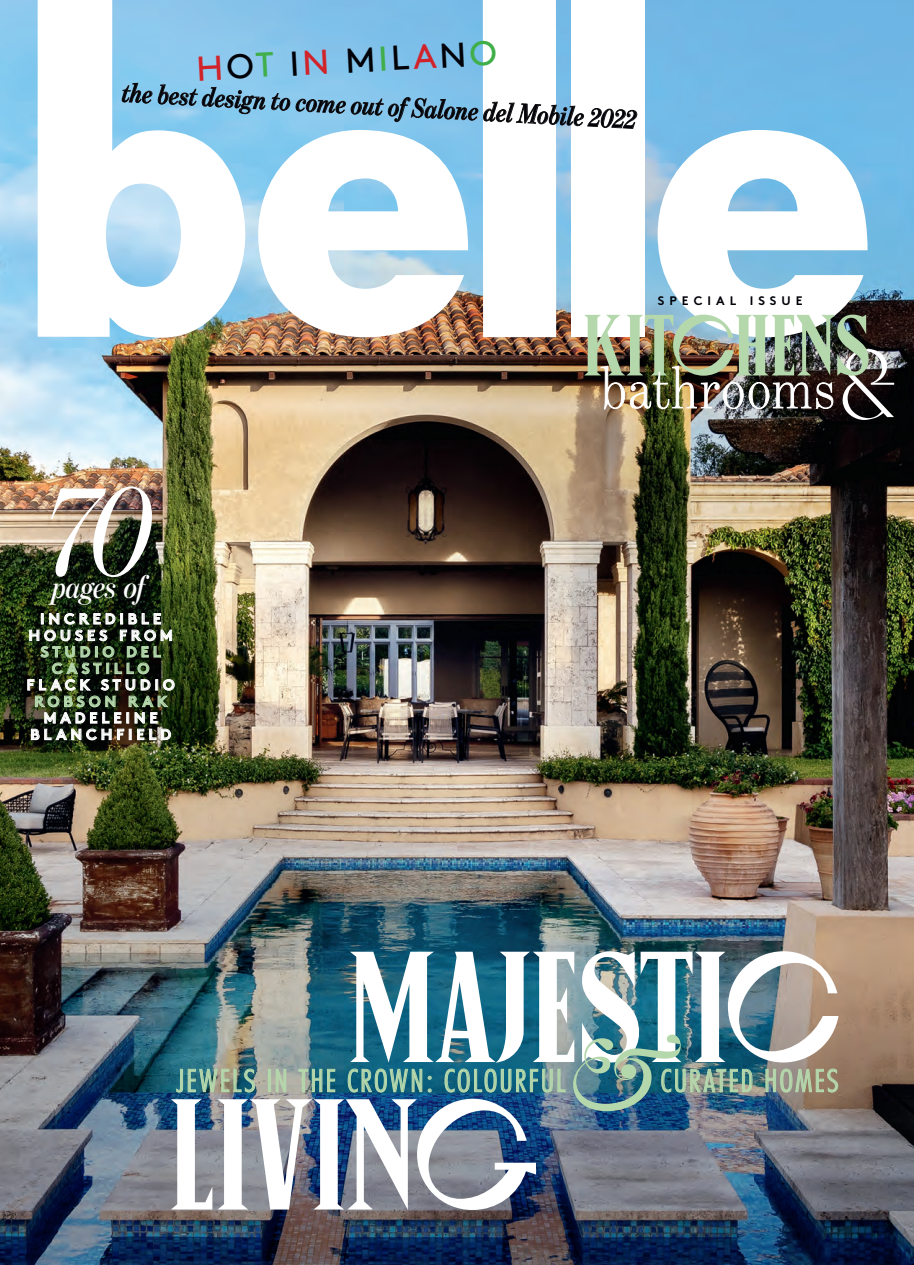
<style>
.page{position:relative;width:914px;height:1265px;background:#fff}
.page>*{position:absolute;margin:0;border:0;box-sizing:border-box;transform-origin:0 0}
.t1{font:157.5px/147.4px "Canopee";letter-spacing:-.02em;color:#fff}
.t2{font:italic 133.35px "Benton Mod Disp";color:#fff;scale:.96 1}
.t3{font:126.45px "Genath Display Ita";color:#b5d7ac;scale:1.05 1}
.t4{font:300 59.55px "Benton Mod Disp";letter-spacing:.055em;color:#fff;scale:.91 1}
.t5{font:34.5px "Brown Std";color:#010208}
.t6{font:italic 600 33.3px "Benton Mod Disp";letter-spacing:-.015em;color:#fff;scale:.91 1}
.t7{font:300 condensed 29.7px "Futura";letter-spacing:.065em;color:#b5d7ac}
.t8{font:italic 600 27.15px "Benton Mod Disp";color:#010208;scale:.91 1}
.t9{font:700 15px/16.5px "Brown Std";letter-spacing:.26em;color:#fff;text-align:center}
.t10{font:700 15px/16.5px "Brown Std";letter-spacing:.26em;color:#b5d7ac;text-align:center}
.t11{font:700 12.3px "Brown Std";letter-spacing:.41em;color:#010208}
.s1{color:#d1232a}
.s2{color:#40ae49}
</style>
<div class="page">
<img style="left:0;top:0;width:913px;height:1264px">
<div style="left:483px;top:0;width:73px;height:337px;background:#fff"></div>
<svg style="left:38px;top:0;width:208px;height:338px"></svg>
<div style="left:571px;top:0;width:73px;height:337px;background:#fff"></div>
<svg style="left:176px;top:1068px;width:79px;height:24px;background:#618b85"></svg>
<div style="left:268px;top:1068px;width:3px;height:23px;border:1px solid #b5d7ac"></div>
<svg style="left:275px;top:1068px;width:11px;height:24px"></svg>
<svg style="left:298px;top:1068px;width:37px;height:24px"></svg>
<svg style="left:347px;top:1068px;width:75px;height:24px;background:#3e828a"></svg>
<svg style="left:428px;top:1075px;width:3px;height:4px"></svg>
<svg style="left:428px;top:1088px;width:3px;height:4px"></svg>
<svg style="left:444px;top:1068px;width:121px;height:24px;background:#45858e"></svg>
<svg style="left:661px;top:1068px;width:91px;height:24px;background:#679089"></svg>
<svg style="left:765px;top:1068px;width:73px;height:24px;background:#9c9a85"></svg>
<svg style="left:122px;top:83px;width:30px;height:20px"></svg>
<img style="left:158px;top:85px;width:736px;height:335px">
<img style="left:27px;top:613px;width:148px;height:127px">
<h3 class="t5" style="left:195px;top:48px;width:302px;rotate:-3deg"><span class="s1">H</span>O<span class="s2">T</span> I<span class="s1">N</span> M<span class="s2">I</span>L<span class="s1">A</span>N<span class="s2">O</span></h3>
<h3 class="t8" style="left:123px;top:77px;width:567px;rotate:3deg">the best design to come out of Salone del Mobile 2022</h3>
<p class="t11" style="left:657px;top:293px;width:146px">SPECIAL ISSUE</p>
<h2 class="t2" style="left:45px;top:455px;width:115px">70</h2>
<h3 class="t6" style="left:52px;top:568px;width:105px">pages of</h3>
<p class="t9" style="left:28px;top:610px;width:146px">INCREDIBLE<br>HOUSES FROM</p>
<p class="t10" style="left:41px;top:643px;width:122px">STUDIO DEL<br>CASTILLO</p>
<p class="t9" style="left:27px;top:676px;width:150px">FLACK STUDIO</p>
<p class="t10" style="left:34px;top:693px;width:135px">ROBSON RAK</p>
<p class="t9" style="left:30px;top:709px;width:142px">MADELEINE<br>BLANCHFIELD</p>
<h3 class="t4" style="left:602px;top:355px;width:257px">bathrooms</h3>
<h1 class="t1" style="left:167px;top:935px;width:675px;text-indent:179px">MAJESTIC<br>LIVING</h1>
<h3 class="t3" style="left:565px;top:983px;width:104px">&amp;</h3>
<h3 class="t7" style="left:176px;top:1062px;width:390px">JEWELS IN THE CROWN: COLOURFUL</h3>
<h3 class="t7" style="left:660px;top:1062px;width:179px">CURATED HOMES</h3>
</div>
